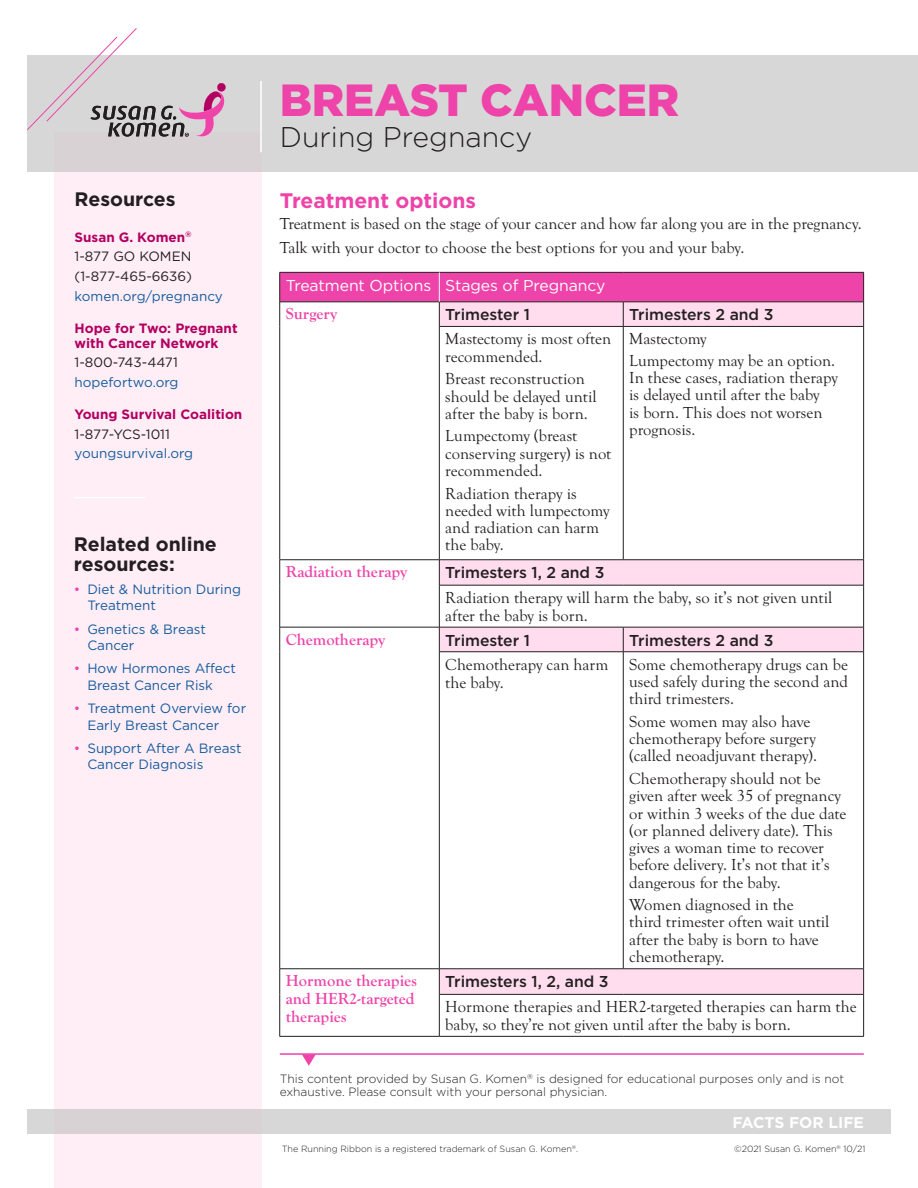
<style>
.page{position:relative;width:918px;height:1188px;background:#fff}
.page>*{position:absolute;margin:0;border:0;box-sizing:border-box;transform-origin:0 0}
.t1{font:900 45px "Gotham";color:#ee43a9}
.t2{font:300 28.5px "Gotham";color:#231f20}
.t3{font:700 21px "Gotham";color:#ee43a9}
.t4{font:700 19.5px/19.5px "Gotham";color:#231f20}
.t5{font:16.5px/17.2px "Goudy Old Sty";color:#231f20}
.t6{font:700 16.5px/18px "Goudy Old Sty";color:#ee43a9}
.t7{font:500 15.75px "Gotham";letter-spacing:-.005em;color:#231f20}
.t8{font:15.75px "Gotham";letter-spacing:-.005em;color:#fff}
.t9{font:700 15.6px "Gotham";color:#fff}
.t10{font:13.5px/16.5px "Gotham";color:#175d9e}
.t11{font:13.5px/19.8px "Gotham";color:#231f20;text-align:justify}
.t12{font:700 13.5px/15px "Gotham";color:#b10060}
.t13{font:300 12px/13.5px "Gotham";color:#231f20}
.t14{font:300 9px "Gotham";color:#231f20}
.s1{font-weight:700;color:#b10060}
.s2{color:#ee43a9}
</style>
<div class="page">
<div style="left:54px;top:133px;width:208px;height:1055px;background:#ffeef6"></div>
<div style="left:27px;top:55px;width:891px;height:117px;background:#d8d7d7"></div>
<hr style="left:260px;top:81px;width:2px;height:71px;background:#fff">
<div style="left:27px;top:1110px;width:864px;height:24px;background:#d8d7d7"></div>
<hr style="left:74px;top:497px;width:71px;height:1px;background:#fff">
<hr style="left:280px;top:1053px;width:584px;height:2px;background:#ee43a9">
<svg style="left:302px;top:1054px;width:14px;height:12px"></svg>
<svg style="left:27px;top:28px;width:199px;height:109px"></svg>
<svg style="left:280px;top:326px;width:159px;height:710px"></svg>
<svg style="left:440px;top:327px;width:423px;height:709px"></svg>
<hr style="left:279px;top:326px;width:1px;height:234px;background:#231f20">
<hr style="left:439px;top:326px;width:184px;height:1px;background:#231f20">
<hr style="left:439px;top:327px;width:1px;height:233px;background:#231f20">
<hr style="left:623px;top:326px;width:241px;height:1px;background:#231f20">
<hr style="left:623px;top:327px;width:1px;height:233px;background:#231f20">
<hr style="left:863px;top:327px;width:1px;height:233px;background:#231f20">
<hr style="left:280px;top:559px;width:159px;height:1px;background:#231f20">
<svg style="left:279px;top:560px;width:1px;height:25px"></svg>
<hr style="left:279px;top:585px;width:1px;height:42px;background:#231f20">
<hr style="left:439px;top:559px;width:184px;height:1px;background:#231f20">
<svg style="left:439px;top:560px;width:1px;height:25px"></svg>
<hr style="left:623px;top:559px;width:241px;height:1px;background:#231f20">
<svg style="left:863px;top:560px;width:1px;height:25px"></svg>
<hr style="left:439px;top:585px;width:184px;height:1px;background:#231f20">
<hr style="left:439px;top:585px;width:1px;height:42px;background:#231f20">
<hr style="left:623px;top:585px;width:241px;height:1px;background:#231f20">
<hr style="left:863px;top:585px;width:1px;height:42px;background:#231f20">
<hr style="left:280px;top:627px;width:159px;height:1px;background:#231f20">
<svg style="left:279px;top:627px;width:1px;height:25px"></svg>
<hr style="left:279px;top:652px;width:1px;height:317px;background:#231f20">
<hr style="left:439px;top:627px;width:184px;height:1px;background:#231f20">
<svg style="left:439px;top:627px;width:1px;height:24px"></svg>
<hr style="left:623px;top:627px;width:241px;height:1px;background:#231f20">
<svg style="left:623px;top:627px;width:1px;height:24px"></svg>
<svg style="left:863px;top:627px;width:1px;height:24px"></svg>
<hr style="left:439px;top:651px;width:184px;height:1px;background:#231f20">
<hr style="left:439px;top:652px;width:1px;height:317px;background:#231f20">
<hr style="left:623px;top:651px;width:241px;height:1px;background:#231f20">
<hr style="left:623px;top:652px;width:1px;height:317px;background:#231f20">
<hr style="left:863px;top:652px;width:1px;height:317px;background:#231f20">
<hr style="left:280px;top:969px;width:159px;height:1px;background:#231f20">
<svg style="left:279px;top:969px;width:1px;height:25px"></svg>
<hr style="left:279px;top:994px;width:1px;height:42px;background:#231f20">
<hr style="left:280px;top:1036px;width:159px;height:1px;background:#231f20">
<hr style="left:439px;top:969px;width:184px;height:1px;background:#231f20">
<svg style="left:439px;top:969px;width:1px;height:25px"></svg>
<hr style="left:623px;top:969px;width:241px;height:1px;background:#231f20">
<svg style="left:863px;top:969px;width:1px;height:25px"></svg>
<hr style="left:439px;top:994px;width:184px;height:1px;background:#231f20">
<hr style="left:439px;top:995px;width:1px;height:41px;background:#231f20">
<hr style="left:623px;top:994px;width:241px;height:1px;background:#231f20">
<hr style="left:863px;top:995px;width:1px;height:41px;background:#231f20">
<hr style="left:439px;top:1036px;width:184px;height:1px;background:#231f20">
<hr style="left:623px;top:1036px;width:241px;height:1px;background:#231f20">
<svg style="left:279px;top:272px;width:585px;height:54px;background:#ed89c3"></svg>
<p class="t4" style="left:75px;top:189px;width:103px">Resources</p>
<p class="t11" style="left:75px;top:227px;width:119px"><span class="s1">Susan G. Komen</span><sup>® </sup>1-877 GO KOMEN (1-877-465-6636)</p>
<p class="t10" style="left:75px;top:288px;width:150px">komen.org/pregnancy</p>
<p class="t12" style="left:75px;top:320px;width:165px">Hope for Two: Pregnant with Cancer Network</p>
<p class="t11" style="left:75px;top:353px;width:105px">1-800-743-4471</p>
<p class="t10" style="left:75px;top:374px;width:106px">hopefortwo.org</p>
<p class="t12" style="left:75px;top:406px;width:169px">Young Survival Coalition</p>
<p class="t11" style="left:75px;top:424px;width:97px">1-877-YCS-1011</p>
<p class="t10" style="left:75px;top:445px;width:120px">youngsurvival.org</p>
<p class="t4" style="left:74px;top:534px;width:144px">Related online resources:</p>
<p class="t10" style="left:87px;top:581px;width:155px;text-indent:-14px"><span class="s2">•</span> Diet &amp; Nutrition During<br>Treatment</p>
<p class="t10" style="left:87px;top:621px;width:120px;text-indent:-14px"><span class="s2">•</span> Genetics &amp; Breast<br>Cancer</p>
<p class="t10" style="left:87px;top:660px;width:150px;text-indent:-14px"><span class="s2">•</span> How Hormones Affect<br>Breast Cancer Risk</p>
<p class="t10" style="left:87px;top:700px;width:160px;text-indent:-14px"><span class="s2">•</span> Treatment Overview for<br>Early Breast Cancer</p>
<p class="t10" style="left:87px;top:740px;width:156px;text-indent:-14px"><span class="s2">•</span> Support After A Breast<br>Cancer Diagnosis</p>
<h1 class="t1" style="left:280px;top:70px;width:401px">BREAST CANCER</h1>
<h2 class="t2" style="left:280px;top:121px;width:254px">During Pregnancy</h2>
<p class="t3" style="left:280px;top:188px;width:198px">Treatment options</p>
<p class="t5" style="left:280px;top:211px;width:584px;line-height:24.8px">Treatment is based on the stage of your cancer and how far along you are in the pregnancy.<br>Talk with your doctor to choose the best options for you and your baby.</p>
<p class="t8" style="left:286px;top:277px;width:321px">Treatment Options Stages of Pregnancy</p>
<p class="t6" style="left:286px;top:305px;width:53px">Surgery</p>
<p class="t7" style="left:445px;top:306px;width:86px">Trimester 1</p>
<p class="t7" style="left:629px;top:306px;width:146px">Trimesters 2 and 3</p>
<p class="t5" style="left:445px;top:331px;width:167px">Mastectomy is most often recommended.</p>
<p class="t5" style="left:445px;top:371px;width:153px">Breast reconstruction should be delayed until after the baby is born.</p>
<p class="t5" style="left:445px;top:428px;width:167px">Lumpectomy (breast conserving surgery) is not recommended.</p>
<p class="t5" style="left:445px;top:485px;width:166px">Radiation therapy is needed with lumpectomy and radiation can harm the baby.</p>
<p class="t5" style="left:629px;top:329px;width:207px;line-height:21.6px">Mastectomy<br>Lumpectomy may be an option.</p>
<p class="t5" style="left:629px;top:370px;width:210px">In these cases, radiation therapy is delayed until after the baby<br>is born. This does not worsen prognosis.</p>
<p class="t6" style="left:286px;top:563px;width:123px">Radiation therapy</p>
<p class="t7" style="left:445px;top:564px;width:161px">Trimesters 1, 2 and 3</p>
<p class="t5" style="left:445px;top:589px;width:389px;line-height:18px">Radiation therapy will harm the baby, so it’s not given until after the baby is born.</p>
<p class="t6" style="left:286px;top:631px;width:101px">Chemotherapy</p>
<p class="t7" style="left:445px;top:631px;width:86px">Trimester 1</p>
<p class="t7" style="left:629px;top:631px;width:146px">Trimesters 2 and 3</p>
<p class="t5" style="left:445px;top:656px;width:165px;line-height:18px">Chemotherapy can harm the baby.</p>
<p class="t5" style="left:629px;top:656px;width:220px;text-align:justify">Some chemotherapy drugs can be used safely during the second and third trimesters.</p>
<p class="t5" style="left:629px;top:713px;width:189px">Some women may also have chemotherapy before surgery (called neoadjuvant therapy).</p>
<p class="t5" style="left:629px;top:770px;width:219px">Chemotherapy should not be given after week 35 of pregnancy or within 3 weeks of the due date (or planned delivery date). This gives a woman time to recover before delivery. It’s not that it’s dangerous for the baby.</p>
<p class="t5" style="left:629px;top:896px;width:202px">Women diagnosed in the third trimester often wait until after the baby is born to have chemotherapy.</p>
<p class="t6" style="left:286px;top:972px;width:133px">Hormone therapies and HER2-targeted therapies</p>
<p class="t7" style="left:445px;top:973px;width:165px">Trimesters 1, 2, and 3</p>
<p class="t5" style="left:445px;top:998px;width:413px;line-height:18px">Hormone therapies and HER2-targeted therapies can harm the baby, so they’re not given until after the baby is born.</p>
<p class="t13" style="left:280px;top:1072px;width:566px">This content provided by Susan G. Komen<sup>®</sup> is designed for educational purposes only and is not exhaustive. Please consult with your personal physician.</p>
<p class="t9" style="left:733px;top:1113px;width:133px">FACTS FOR LIFE</p>
<p class="t14" style="left:282px;top:1144px;width:298px">The Running Ribbon is a registered trademark of Susan G. Komen<sup>®</sup>.</p>
<p class="t14" style="left:734px;top:1144px;width:133px">©2021 Susan G. Komen<sup>®</sup> 10/21</p>
</div>
